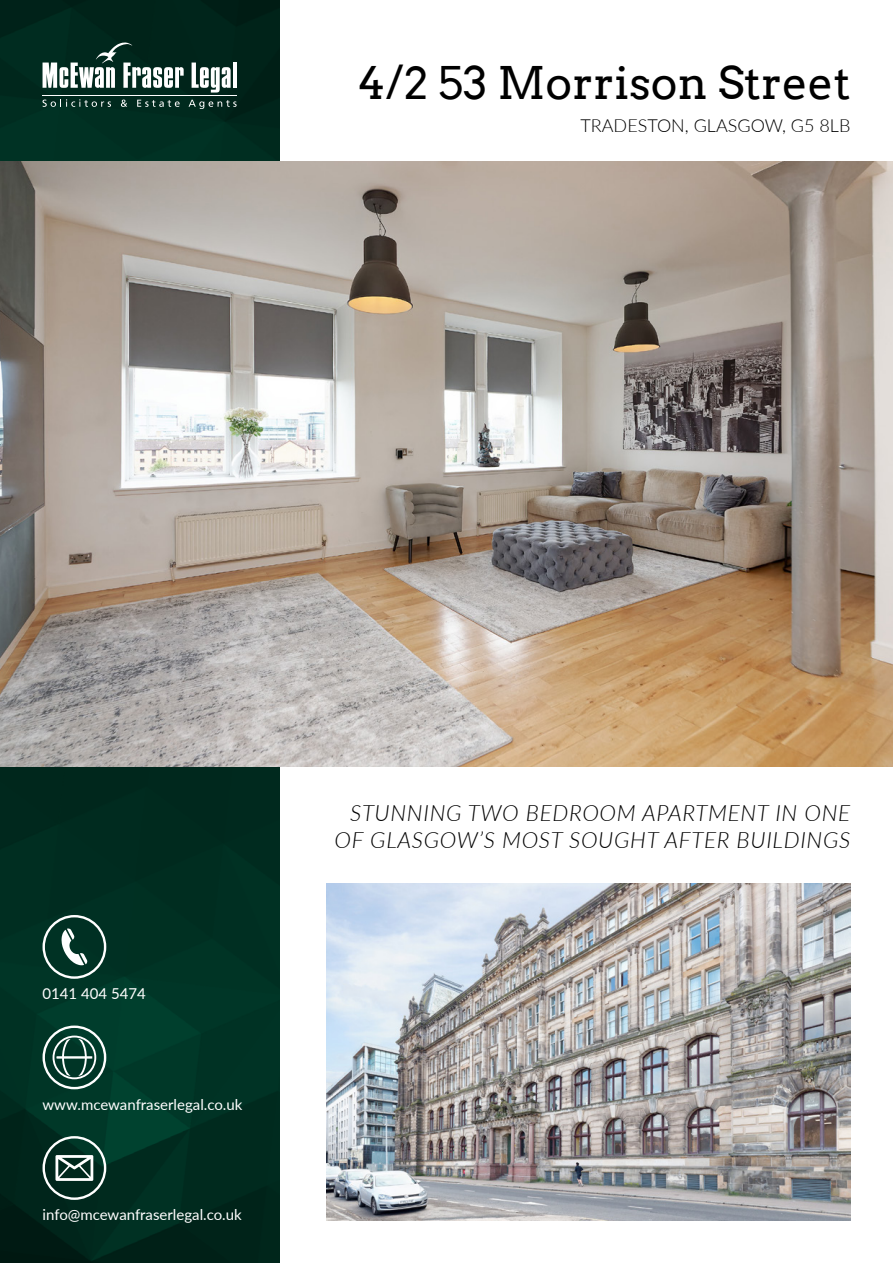
<style>
.page{position:relative;width:893px;height:1263px;background:#fff}
.page>*{position:absolute;margin:0;border:0;box-sizing:border-box;transform-origin:0 0}
.t1{font:45px "Arvo";color:#000}
.t2{font:italic 300 22.5px/27px "Lato";letter-spacing:.03em;color:#000;text-align:right}
.t3{font:300 18px "Lato";color:#000}
.t4{font:15px "Lato";color:#fff}
</style>
<div class="page">
<img style="left:0;top:0;width:279px;height:1263px">
<img style="left:0;top:162px;width:893px;height:605px">
<svg style="left:43px;top:43px;width:141px;height:45px"></svg>
<svg style="left:192px;top:63px;width:39px;height:30px"></svg>
<hr style="left:233px;top:63px;width:4px;height:25px;background:#fff">
<hr style="left:43px;top:95px;width:194px;height:1px;background:#fff">
<svg style="left:43px;top:99px;width:68px;height:8px"></svg>
<svg style="left:121px;top:100px;width:6px;height:7px"></svg>
<svg style="left:137px;top:100px;width:43px;height:7px"></svg>
<svg style="left:189px;top:100px;width:48px;height:9px"></svg>
<img style="left:326px;top:883px;width:524px;height:337px">
<svg style="left:43px;top:915px;width:63px;height:64px;background:#335a4f"></svg>
<svg style="left:43px;top:1025px;width:63px;height:64px;background:#3a6559"></svg>
<svg style="left:43px;top:1136px;width:63px;height:64px;background:#3a5b52"></svg>
<h1 class="t1" style="left:358px;top:55px;width:494px">4/2 53 Morrison Street</h1>
<p class="t3" style="left:580px;top:113px;width:271px">TRADESTON, GLASGOW, G5 8LB</p>
<p class="t4" style="left:43px;top:983px;width:105px">0141 404 5474</p>
<p class="t4" style="left:43px;top:1094px;width:201px">www.mcewanfraserlegal.co.uk</p>
<p class="t4" style="left:43px;top:1204px;width:201px">info@mcewanfraserlegal.co.uk</p>
<p class="t2" style="left:335px;top:798px;width:517px">STUNNING TWO BEDROOM APARTMENT IN ONE<br>OF GLASGOW’S MOST SOUGHT AFTER BUILDINGS</p>
</div>
